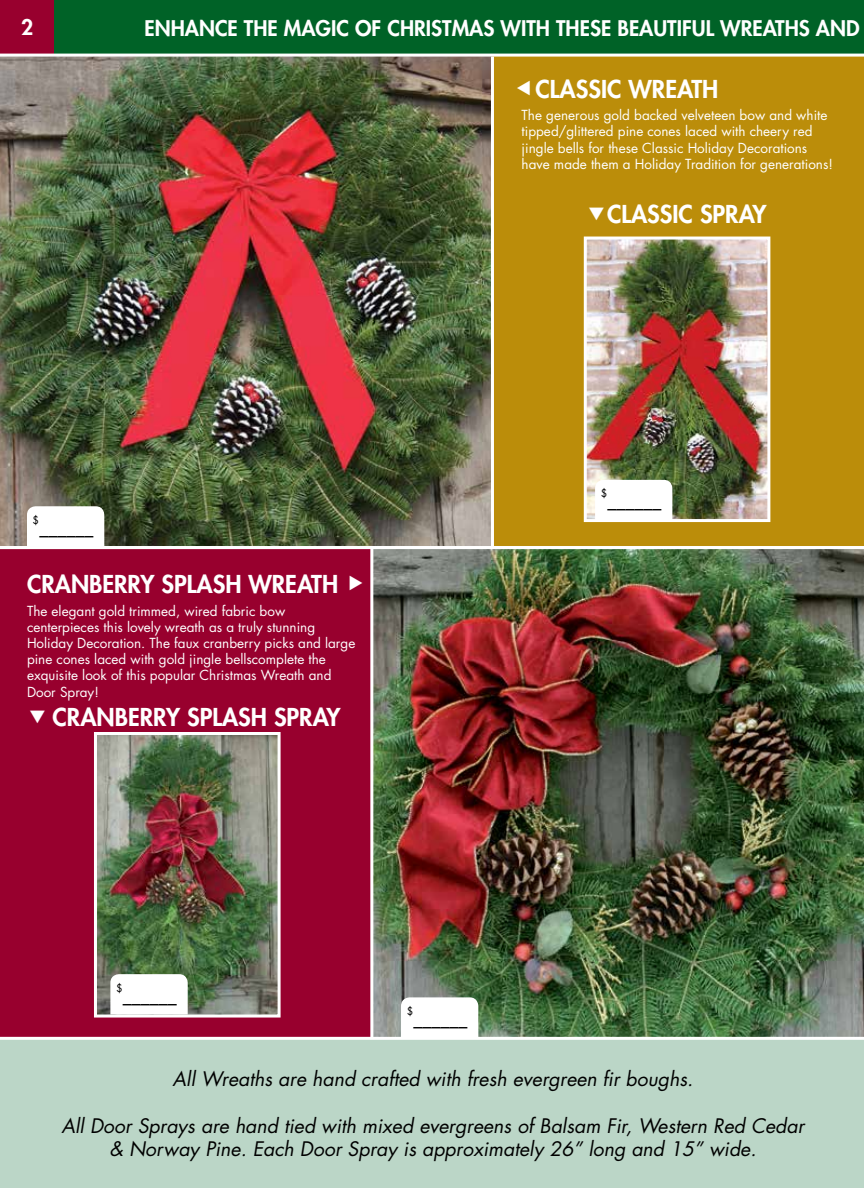
<style>
.page{position:relative;width:864px;height:1188px;background:#fff}
.page>*{position:absolute;margin:0;border:0;box-sizing:border-box;transform-origin:0 0}
.t1{font:800 24px "Futura";color:#fff}
.t2{font:800 21px "Futura";color:#fff}
.t3{font:italic 19.5px/23.4px "Futura";color:#000;text-align:center}
.t4{font:18px "Futura";color:#000}
.t5{font:13.5px/16.2px "Futura";color:#fff}
.t6{font:10.5px "Futura";color:#000}
</style>
<div class="page">
<div style="left:0;top:549px;width:375px;height:494px;background:#98002e"></div>
<img style="left:373px;top:549px;width:491px;height:488px">
<img style="left:98px;top:736px;width:179px;height:278px">
<div style="left:94px;top:732px;width:187px;height:286px;border:3px solid #fff"></div>
<hr style="left:370px;top:548px;width:3px;height:490px;background:#fff">
<img style="left:0;top:57px;width:491px;height:489px">
<div style="left:492px;top:54px;width:372px;height:494px;background:#bb8d0a"></div>
<div style="left:0;top:0;width:54px;height:54px;background:#98002e"></div>
<div style="left:54px;top:0;width:810px;height:54px;background:#006227"></div>
<hr style="left:0;top:54px;width:864px;height:3px;background:#fff">
<img style="left:588px;top:241px;width:178px;height:277px">
<div style="left:584px;top:237px;width:186px;height:285px;border:3px solid #fff"></div>
<div style="left:0;top:1040px;width:864px;height:148px;background:#bbd6c7"></div>
<hr style="left:491px;top:57px;width:3px;height:491px;background:#fff">
<hr style="left:0;top:546px;width:864px;height:3px;background:#fff">
<svg style="left:27px;top:506px;width:77px;height:40px"></svg>
<div style="left:595px;top:480px;width:77px;height:40px;background:#fff"></div>
<svg style="left:401px;top:997px;width:77px;height:40px"></svg>
<svg style="left:110px;top:974px;width:78px;height:41px;background:#fafafa"></svg>
<hr style="left:0;top:1037px;width:864px;height:3px;background:#fff">
<h2 class="t2" style="left:21px;top:13px;width:14px">2</h2>
<h2 class="t2" style="left:145px;top:14px;width:717px">ENHANCE THE MAGIC OF CHRISTMAS WITH THESE BEAUTIFUL WREATHS AND</h2>
<h1 class="t1" style="left:536px;top:73px;width:184px">CLASSIC WREATH</h1>
<p class="t5" style="left:522px;top:107px;width:313px">The generous gold backed velveteen bow and white tipped/glittered pine cones laced with cheery red jingle bells for these Classic Holiday Decorations have made them a Holiday Tradition for generations!</p>
<h1 class="t1" style="left:607px;top:198px;width:161px">CLASSIC SPRAY</h1>
<p class="t6" style="left:601px;top:486px;width:8px">$</p>
<p class="t6" style="left:33px;top:513px;width:8px">$</p>
<h3 class="t4" style="left:40px;top:515px;width:56px">______</h3>
<h1 class="t1" style="left:27px;top:569px;width:313px">CRANBERRY SPLASH WREATH</h1>
<p class="t5" style="left:27px;top:602px;width:330px">The elegant gold trimmed, wired fabric bow centerpieces this lovely wreath as a truly stunning Holiday Decoration. The faux cranberry picks and large pine cones laced with gold jingle bellscomplete the exquisite look of this popular Christmas Wreath and Door Spray!</p>
<h1 class="t1" style="left:30px;top:701px;width:313px">▼ CRANBERRY SPLASH SPRAY</h1>
<p class="t6" style="left:116px;top:981px;width:8px">$</p>
<h3 class="t4" style="left:123px;top:983px;width:55px">______</h3>
<p class="t6" style="left:407px;top:1004px;width:8px">$</p>
<h3 class="t4" style="left:414px;top:1006px;width:55px">______</h3>
<h3 class="t4" style="left:608px;top:488px;width:55px">______</h3>
<h3 class="t3" style="left:173px;top:1067px;width:522px">All Wreaths are hand crafted with fresh evergreen fir boughs.</h3>
<h3 class="t3" style="left:62px;top:1113px;width:744px">All Door Sprays are hand tied with mixed evergreens of Balsam Fir, Western Red Cedar &amp; Norway Pine. Each Door Spray is approximately 26” long and 15” wide.</h3>
</div>
